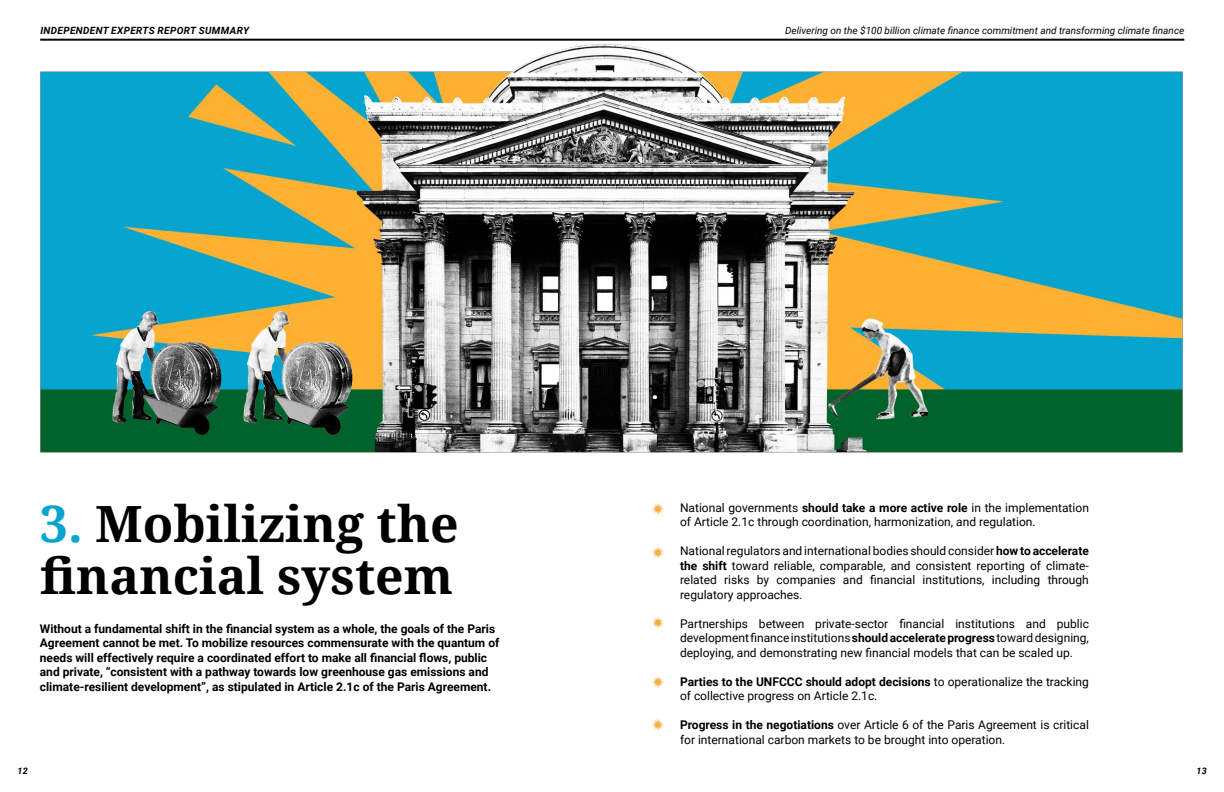
<style>
.page{position:relative;width:1224px;height:792px;background:#fff}
.page>*{position:absolute;margin:0;border:0;box-sizing:border-box;transform-origin:0 0}
.t1{font:700 50px/52px "Noto Serif";color:#000}
.t2{font:12px/14.5px "Roboto";color:#000}
.t3{font:700 12px/14.5px "Roboto";color:#000}
.t4{font:italic 10px "Roboto";color:#000}
.t5{font:italic 700 10px "Roboto";letter-spacing:.035em;color:#000}
.t6{font:italic 700 9px "Roboto";color:#000}
.s1{color:#05a5d0}
.s2{font-weight:700}
</style>
<div class="page">
<svg style="left:652px;top:503px;width:12px;height:12px"></svg>
<svg style="left:652px;top:617px;width:12px;height:12px"></svg>
<svg style="left:652px;top:676px;width:12px;height:12px"></svg>
<svg style="left:652px;top:719px;width:12px;height:12px"></svg>
<svg style="left:652px;top:547px;width:12px;height:12px"></svg>
<img style="left:40px;top:38px;width:1145px;height:415px">
<p class="t5" style="left:40px;top:23px;width:210px">INDEPENDENT EXPERTS REPORT SUMMARY</p>
<p class="t4" style="left:785px;top:23px;width:401px">Delivering on the $100 billion climate finance commitment and transforming climate finance</p>
<h1 class="t1" style="left:40px;top:496px;width:420px"><span class="s1">3.</span> Mobilizing the financial system</h1>
<p class="t3" style="left:40px;top:621px;width:461px">Without a fundamental shift in the financial system as a whole, the goals of the Paris Agreement cannot be met. To mobilize resources commensurate with the quantum of needs will effectively require a coordinated effort to make all financial flows, public and private, “consistent with a pathway towards low greenhouse gas emissions and climate-resilient development”, as stipulated in Article 2.1c of the Paris Agreement.</p>
<p class="t2" style="left:680px;top:500px;width:410px">National governments <span class="s2">should take a more active role</span> in the implementation of Article 2.1c through coordination, harmonization, and regulation.</p>
<p class="t2" style="left:680px;top:543px;width:410px;text-align:justify">National regulators and international bodies should consider <span class="s2">how to accelerate the shift</span> toward reliable, comparable, and consistent reporting of climate&shy;related risks by companies and financial institutions, including through regulatory approaches.</p>
<p class="t2" style="left:680px;top:616px;width:410px;text-align:justify">Partnerships between private-sector financial institutions and public development finance institutions <span class="s2">should accelerate progress</span> toward designing, deploying, and demonstrating new financial models that can be scaled up.</p>
<p class="t2" style="left:680px;top:674px;width:410px"><span class="s2">Parties to the UNFCCC should adopt decisions</span> to operationalize the tracking of collective progress on Article 2.1c.</p>
<p class="t2" style="left:680px;top:717px;width:410px"><span class="s2">Progress in the negotiations</span> over Article 6 of the Paris Agreement is critical for international carbon markets to be brought into operation.</p>
<p class="t6" style="left:18px;top:764px;width:12px">12</p>
<p class="t6" style="left:1197px;top:764px;width:12px">13</p>
</div>
